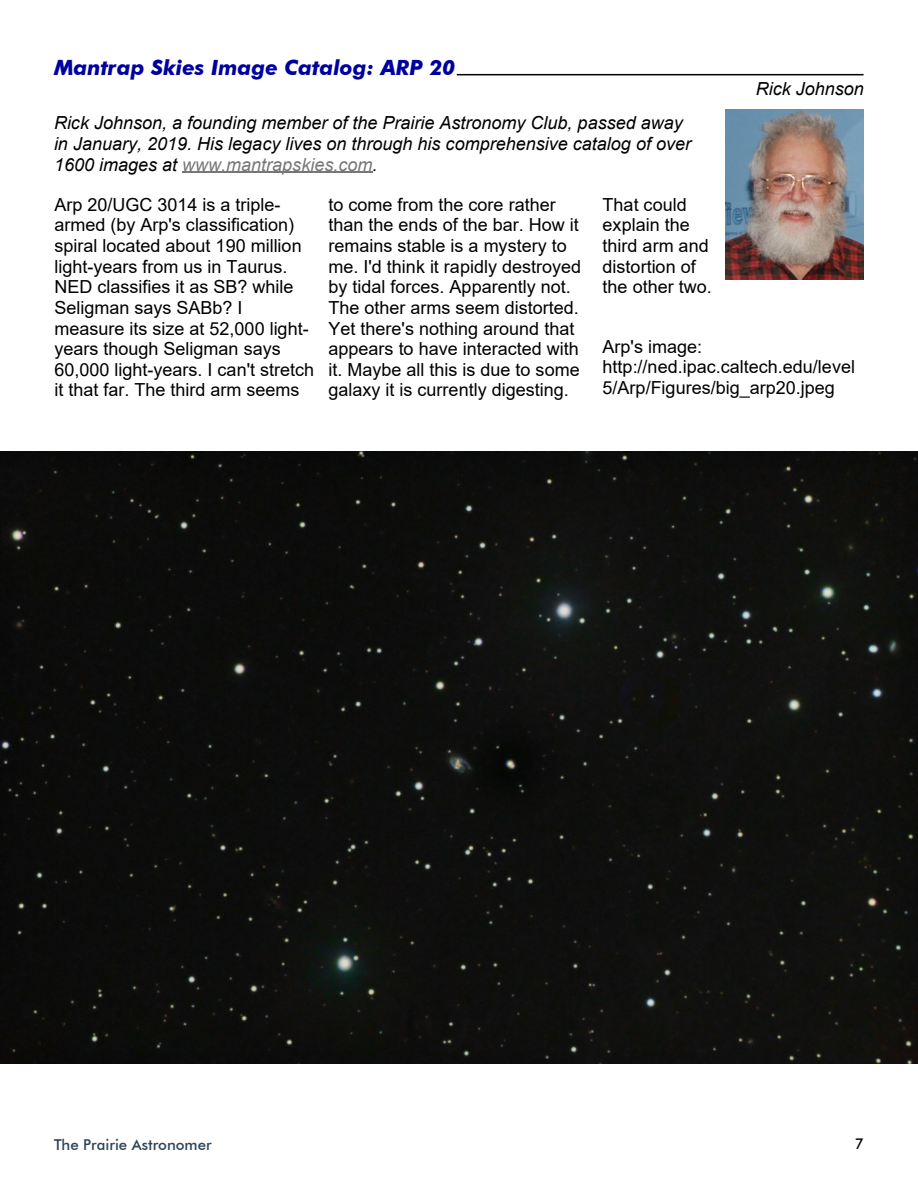
<style>
.page{position:relative;width:918px;height:1188px;background:#fff}
.page>*{position:absolute;margin:0;border:0;box-sizing:border-box;transform-origin:0 0}
.t1{font:italic 700 21px "Futura BT";color:#0000a0}
.t2{font:18px/20.7px "Arial";color:#000}
.t3{font:italic 18px/20.7px "Arial";color:#000}
.t4{font:500 15px "Futura BT";color:#2e4556}
.t5{font:500 15px "Futura BT";color:#000}
.s1{color:#777}
</style>
<div class="page">
<hr style="left:457px;top:74px;width:407px;height:1px;background:#000">
<img style="left:726px;top:110px;width:138px;height:170px">
<hr style="left:182px;top:172px;width:190px;height:1px;background:#777">
<div style="left:0;top:451px;width:918px;height:612px;background:#0e0e0d"></div>
<p class="t1" style="left:54px;top:59px;width:403px">Mantrap Skies Image Catalog: ARP 20</p>
<p class="t3" style="left:54px;top:114px;width:639px">Rick Johnson, a founding member of the Prairie Astronomy Club, passed away in January, 2019. His legacy lives on through his comprehensive catalog of over<br>1600 images at <span class="s1">www.mantrapskies.com</span>.</p>
<p class="t3" style="left:756px;top:80px;width:110px">Rick Johnson</p>
<p class="t2" style="left:54px;top:196px;width:261px">Arp 20/UGC 3014 is a triple&shy;armed (by Arp's classification) spiral located about 190 million light-years from us in Taurus.<br>NED classifies it as SB? while<br>Seligman says SABb? I measure its size at 52,000 light&shy;years though Seligman says<br>60,000 light-years. I can't stretch it that far. The third arm seems</p>
<p class="t2" style="left:329px;top:196px;width:254px">to come from the core rather than the ends of the bar. How it remains stable is a mystery to me. I'd think it rapidly destroyed by tidal forces. Apparently not.<br>The other arms seem distorted.<br>Yet there's nothing around that appears to have interacted with it. Maybe all this is due to some galaxy it is currently digesting.</p>
<p class="t2" style="left:603px;top:196px;width:111px">That could explain the third arm and distortion of the other two.</p>
<p class="t2" style="left:603px;top:337px;width:254px">Arp's image: http://ned.ipac.caltech.edu/level<br>5/Arp/Figures/big_arp20.jpeg</p>
<p class="t4" style="left:54px;top:1138px;width:159px">The Prairie Astronomer</p>
<p class="t5" style="left:855px;top:1138px;width:11px">7</p>
</div>
